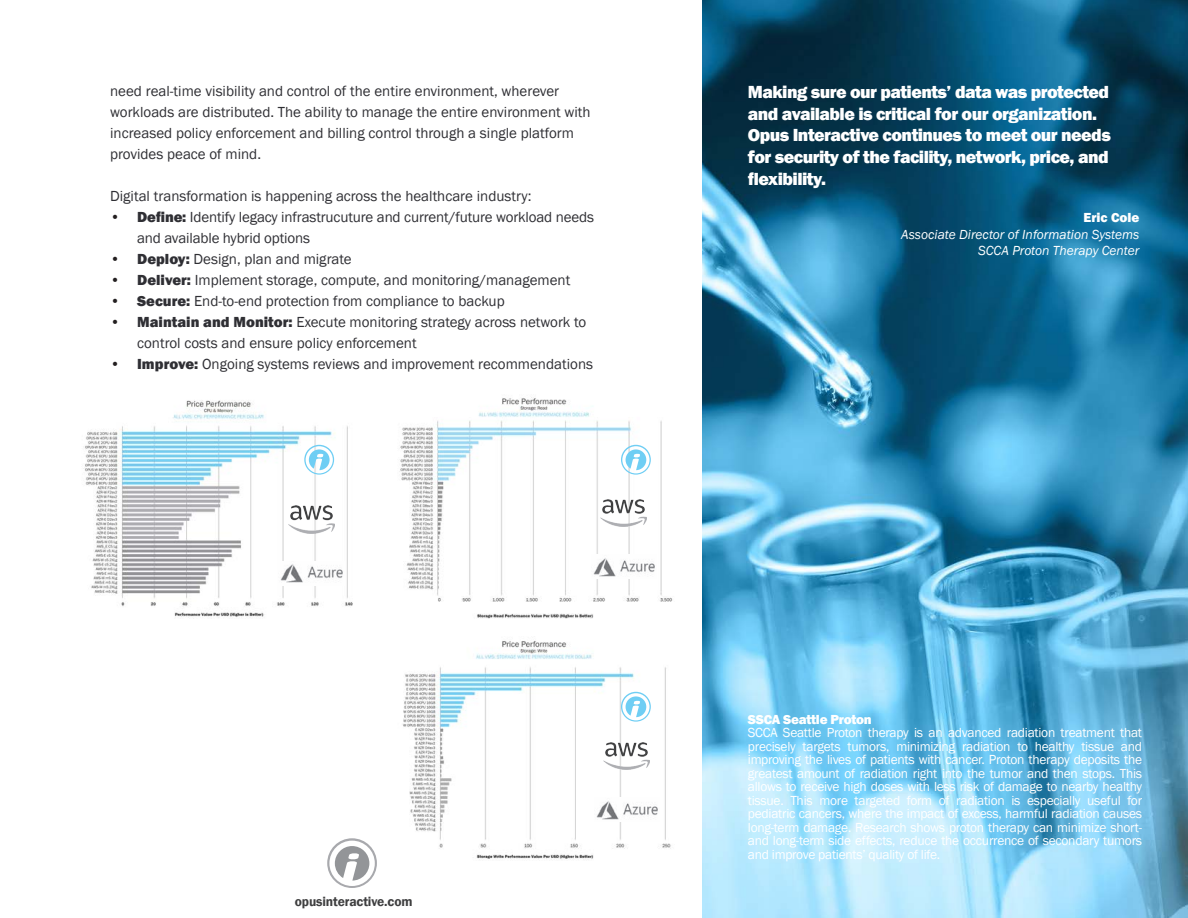
<style>
.page{position:relative;width:1188px;height:918px;background:#fff}
.page>*{position:absolute;margin:0;border:0;box-sizing:border-box;transform-origin:0 0}
.t1{font:800 18px/21.6px "Franklin Gothic";letter-spacing:-.03em;color:#fff}
.t2{font:15px/21px "Franklin Gothic";color:#2f2f34}
.t3{font:13.5px/13.5px "Franklin Gothic";letter-spacing:-.02em;color:#fff;text-align:justify}
.t4{font:italic 13.5px "Franklin Gothic";color:#fff}
.t5{font:600 13.5px "Franklin Gothic";letter-spacing:-.01em;color:#3e3e3f}
.t6{font:800 13.5px "Franklin Gothic";letter-spacing:-.02em;color:#fff}
.t7{font:800 13.5px "Franklin Gothic";color:#fff}
.s1{font-weight:800;color:#231f20}
.s2{font-weight:800}
</style>
<div class="page">
<img style="left:702px;top:0;width:486px;height:918px">
<svg style="left:327px;top:838px;width:50px;height:50px"></svg>
<img style="left:83px;top:400px;width:270px;height:219px">
<img style="left:399px;top:397px;width:274px;height:222px">
<svg style="left:304px;top:445px;width:30px;height:30px"></svg>
<svg style="left:621px;top:445px;width:30px;height:30px"></svg>
<img style="left:279px;top:561px;width:65px;height:24px">
<img style="left:288px;top:506px;width:46px;height:27px">
<img style="left:591px;top:555px;width:66px;height:24px">
<img style="left:601px;top:499px;width:45px;height:28px">
<img style="left:402px;top:641px;width:269px;height:219px">
<svg style="left:621px;top:692px;width:30px;height:30px"></svg>
<img style="left:594px;top:798px;width:66px;height:24px">
<img style="left:604px;top:742px;width:46px;height:28px">
<p class="t2" style="left:110px;top:81px;width:482px">need real-time visibility and control of the entire environment, wherever workloads are distributed. The ability to manage the entire environment with increased policy enforcement and billing control through a single platform provides peace of mind.</p>
<p class="t2" style="left:110px;top:186px;width:423px">Digital transformation is happening across the healthcare industry:</p>
<p class="t2" style="left:137px;top:207px;width:458px;text-indent:-27px"><span class="s1">•</span> <span class="s2">Define:</span> Identify legacy infrastrucuture and current/future workload needs and available hybrid options</p>
<p class="t2" style="left:110px;top:249px;width:243px"><span class="s1">•</span> <span class="s2">Deploy:</span> Design, plan and migrate</p>
<p class="t2" style="left:110px;top:270px;width:462px"><span class="s1">•</span> <span class="s2">Deliver:</span> Implement storage, compute, and monitoring/management</p>
<p class="t2" style="left:110px;top:291px;width:396px"><span class="s1">•</span> <span class="s2">Secure:</span> End-to-end protection from compliance to backup</p>
<p class="t2" style="left:137px;top:312px;width:451px;text-indent:-27px"><span class="s1">•</span> <span class="s2">Maintain and Monitor:</span> Execute monitoring strategy across network to control costs and ensure policy enforcement</p>
<p class="t2" style="left:110px;top:354px;width:484px"><span class="s1">•</span> <span class="s2">Improve:</span> Ongoing systems reviews and improvement recommendations</p>
<p class="t5" style="left:295px;top:894px;width:119px">opusinteractive.com</p>
<p class="t1" style="left:748px;top:81px;width:364px">Making sure our patients’ data was protected and available is critical for our organization.<br>Opus Interactive continues to meet our needs for security of the facility, network, price, and flexibility.</p>
<p class="t7" style="left:1084px;top:209px;width:57px">Eric Cole</p>
<p class="t4" style="left:901px;top:226px;width:240px">Associate Director of Information Systems</p>
<p class="t4" style="left:978px;top:242px;width:163px">SCCA Proton Therapy Center</p>
<p class="t6" style="left:748px;top:710px;width:125px">SSCA Seattle Proton</p>
<p class="t3" style="left:748px;top:726px;width:396px">SCCA Seattle Proton therapy is an advanced radiation treatment that precisely targets tumors, minimizing radiation to healthy tissue and improving the lives of patients with cancer. Proton therapy deposits the greatest amount of radiation right into the tumor and then stops. This allows to receive high doses with less risk of damage to nearby healthy tissue. This more targeted form of radiation is especially useful for pediatric cancers, where the impact of excess, harmful radiation causes long-term damage. Research shows proton therapy can minimize short&shy;and long-term side effects, reduce the occurrence of secondary tumors and improve patients’ quality of life.</p>
</div>
